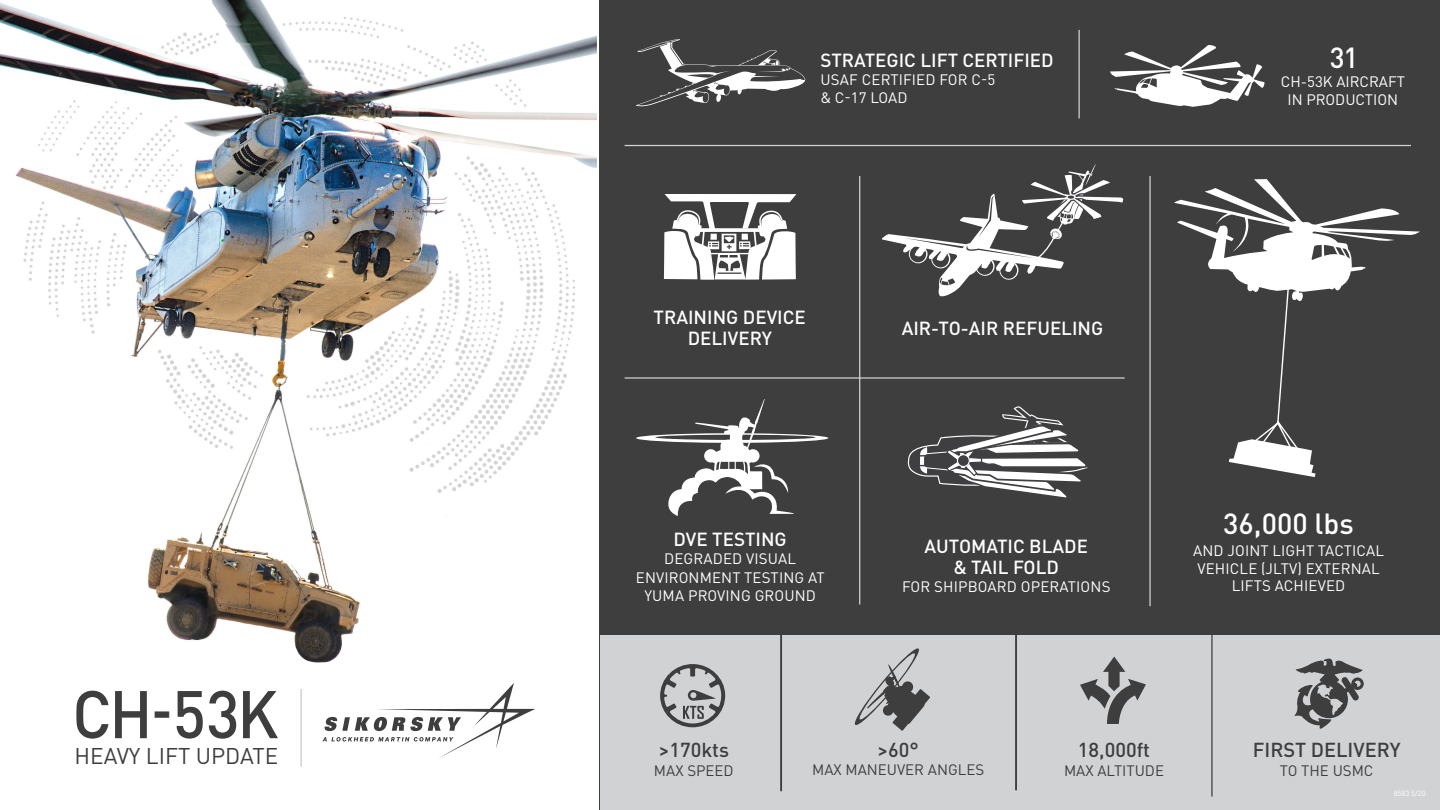
<style>
.page{position:relative;width:1440px;height:810px;background:#fff}
.page>*{position:absolute;margin:0;border:0;box-sizing:border-box;transform-origin:0 0}
.t1{font:500 66.25px "DINOT";color:#3e3e3f;scale:.95 1}
.t2{font:500 28.75px "DINOT";color:#fff}
.t3{font:22.5px "DINOT";color:#3e3e3f}
.t4{font:500 20px "DINOT";color:#3e3e3f}
.t5{font:500 18.75px/21.2px "DINOT";color:#fff;text-align:center}
.t6{font:15px/18.1px "DINOT";letter-spacing:.01em;color:#fff;text-align:center}
.t7{font:15px "DINOT";color:#3e3e3f}
.t8{font:7.5px "DINOT";color:#fff}
</style>
<div class="page">
<div style="left:599px;top:0;width:841px;height:810px;background:#3e3e3f"></div>
<img style="left:0;top:0;width:597px;height:767px">
<div style="left:600px;top:635px;width:840px;height:174px;background:#d1d2d4"></div>
<hr style="left:625px;top:145px;width:786px;height:1px;background:#d1d2d4">
<svg style="left:1080px;top:657px;width:66px;height:67px"></svg>
<hr style="left:1015px;top:618px;width:2px;height:172px;background:#3e3e3f">
<hr style="left:1211px;top:625px;width:2px;height:172px;background:#3e3e3f">
<hr style="left:780px;top:635px;width:2px;height:156px;background:#3e3e3f">
<svg style="left:660px;top:664px;width:66px;height:64px"></svg>
<svg style="left:1294px;top:658px;width:70px;height:71px"></svg>
<svg style="left:854px;top:648px;width:76px;height:83px"></svg>
<hr style="left:625px;top:377px;width:500px;height:2px;background:#d1d2d4">
<hr style="left:859px;top:176px;width:1px;height:429px;background:#d1d2d4">
<hr style="left:1149px;top:176px;width:2px;height:430px;background:#d1d2d4">
<svg style="left:1174px;top:179px;width:246px;height:298px"></svg>
<svg style="left:322px;top:683px;width:213px;height:76px"></svg>
<hr style="left:1078px;top:30px;width:2px;height:88px;background:#d1d2d4">
<svg style="left:636px;top:39px;width:169px;height:67px"></svg>
<svg style="left:882px;top:164px;width:242px;height:133px"></svg>
<svg style="left:907px;top:406px;width:181px;height:92px"></svg>
<div style="left:957px;top:455px;width:12px;height:12px;background:#3f3f42;border-radius:50%"></div>
<div style="left:957px;top:454px;width:13px;height:13px;border:1px solid #fff;border-radius:50%"></div>
<svg style="left:664px;top:194px;width:132px;height:86px"></svg>
<svg style="left:1110px;top:45px;width:155px;height:62px"></svg>
<hr style="left:301px;top:689px;width:1px;height:78px;background:#c7c8ca">
<svg style="left:636px;top:399px;width:192px;height:117px"></svg>
<h1 class="t1" style="left:72px;top:663px;width:219px">CH-53K</h1>
<h3 class="t3" style="left:75px;top:739px;width:205px">HEAVY LIFT UPDATE</h3>
<p class="t5" style="left:821px;top:47px;width:235px">STRATEGIC LIFT CERTIFIED</p>
<p class="t6" style="left:821px;top:69px;width:176px;text-align:left">USAF CERTIFIED FOR C-5 &amp; C-17 LOAD</p>
<h2 class="t2" style="left:1330px;top:35px;width:30px">31</h2>
<p class="t6" style="left:1281px;top:72px;width:126px">CH-53K AIRCRAFT<br>IN PRODUCTION</p>
<p class="t5" style="left:654px;top:305px;width:154px">TRAINING DEVICE<br>DELIVERY</p>
<p class="t5" style="left:902px;top:316px;width:203px">AIR-TO-AIR REFUELING</p>
<p class="t5" style="left:674px;top:527px;width:115px">DVE TESTING</p>
<p class="t6" style="left:636px;top:549px;width:190px">DEGRADED VISUAL<br>ENVIRONMENT TESTING AT<br>YUMA PROVING GROUND</p>
<p class="t5" style="left:925px;top:533px;width:165px">AUTOMATIC BLADE &amp; TAIL FOLD</p>
<p class="t6" style="left:902px;top:576px;width:210px">FOR SHIPBOARD OPERATIONS</p>
<h2 class="t2" style="left:1223px;top:501px;width:132px">36,000 lbs</h2>
<p class="t6" style="left:1193px;top:541px;width:193px;line-height:17.5px">AND JOINT LIGHT TACTICAL<br>VEHICLE (JLTV) EXTERNAL<br>LIFTS ACHIEVED</p>
<h3 class="t4" style="left:659px;top:735px;width:72px">&gt;170kts</h3>
<p class="t7" style="left:654px;top:759px;width:81px">MAX SPEED</p>
<h3 class="t4" style="left:877px;top:734px;width:43px">&gt;60°</h3>
<p class="t7" style="left:812px;top:758px;width:174px">MAX MANEUVER ANGLES</p>
<h3 class="t4" style="left:1078px;top:735px;width:74px">18,000ft</h3>
<p class="t7" style="left:1064px;top:759px;width:101px">MAX ALTITUDE</p>
<h3 class="t4" style="left:1253px;top:735px;width:149px">FIRST DELIVERY</h3>
<p class="t7" style="left:1280px;top:759px;width:95px">TO THE USMC</p>
<p class="t8" style="left:1394px;top:787px;width:33px">8583 5/20</p>
</div>
